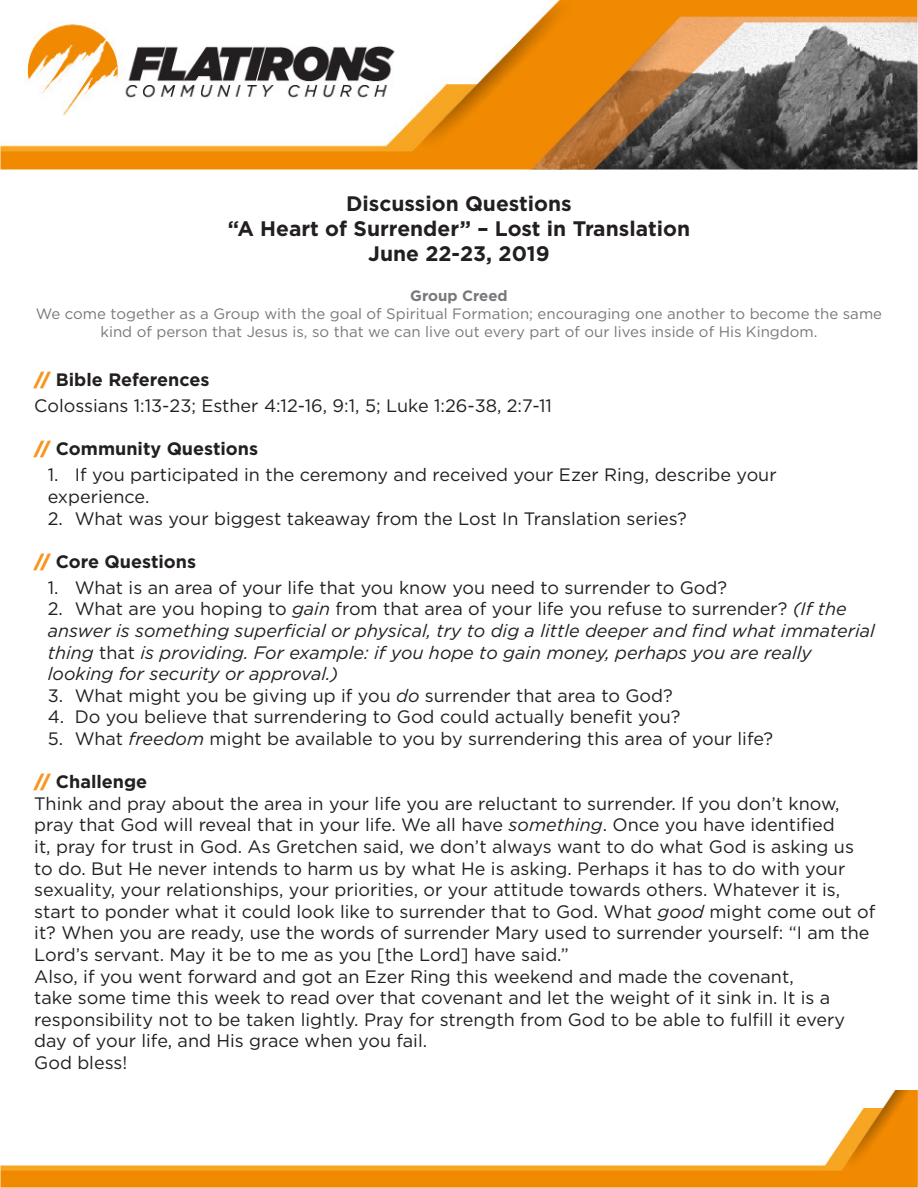
<style>
.page{position:relative;width:918px;height:1188px;background:#fff}
.page>*{position:absolute;margin:0;border:0;box-sizing:border-box;transform-origin:0 0}
.t1{font:700 21px "Gotham";color:#231f20}
.t2{font:18px/21.6px "Gotham";color:#231f20}
.t3{font:italic 18px/21.6px "Gotham";color:#231f20}
.t4{font:700 18px "Gotham";color:#231f20}
.t5{font:15px/18px "Gotham";color:#76787b;text-align:center}
.t6{font:700 15px "Gotham";color:#76787b}
.s1{font-weight:900;color:#f79521}
.s2{font-style:normal}
.s3{font-style:italic}
</style>
<div class="page">
<img style="left:0;top:0;width:918px;height:169px">
<img style="left:0;top:1090px;width:918px;height:98px">
<p class="t1" style="left:346px;top:189px;width:227px">Discussion Questions</p>
<p class="t1" style="left:228px;top:214px;width:464px">“A Heart of Surrender” – Lost in Translation</p>
<p class="t1" style="left:368px;top:240px;width:183px">June 22-23, 2019</p>
<p class="t6" style="left:410px;top:285px;width:99px">Group Creed</p>
<p class="t5" style="left:36px;top:304px;width:848px">We come together as a Group with the goal of Spiritual Formation; encouraging one another to become the same kind of person that Jesus is, so that we can live out every part of our lives inside of His Kingdom.</p>
<p class="t4" style="left:34px;top:368px;width:177px"><span class="s1">//</span> Bible References</p>
<p class="t2" style="left:34px;top:394px;width:519px">Colossians 1:13-23; Esther 4:12-16, 9:1, 5; Luke 1:26-38, 2:7-11</p>
<p class="t4" style="left:34px;top:437px;width:225px"><span class="s1">//</span> Community Questions</p>
<p class="t2" style="left:48px;top:464px;width:730px">1. If you participated in the ceremony and received your Ezer Ring, describe your experience.</p>
<p class="t2" style="left:48px;top:507px;width:640px">2. What was your biggest takeaway from the Lost In Translation series?</p>
<p class="t4" style="left:34px;top:549px;width:163px"><span class="s1">//</span> Core Questions</p>
<p class="t2" style="left:48px;top:576px;width:681px">1. What is an area of your life that you know you need to surrender to God?</p>
<p class="t3" style="left:48px;top:598px;width:829px"><span class="s2">2. What are you hoping to</span> gain <span class="s2">from that area of your life you refuse to surrender?</span> (If the answer is something superficial or physical, try to dig a little deeper and find what immaterial thing <span class="s2">that</span> is providing. For example: if you hope to gain money, perhaps you are really looking for security or approval.)</p>
<p class="t2" style="left:48px;top:684px;width:626px">3. What might you be giving up if you <span class="s3">do</span> surrender that area to God?</p>
<p class="t2" style="left:48px;top:706px;width:634px">4. Do you believe that surrendering to God could actually benefit you?</p>
<p class="t2" style="left:48px;top:727px;width:727px">5. What <span class="s3">freedom</span> might be available to you by surrendering this area of your life?</p>
<p class="t4" style="left:34px;top:770px;width:115px"><span class="s1">//</span> Challenge</p>
<p class="t2" style="left:34px;top:792px;width:843px">Think and pray about the area in your life you are reluctant to surrender. If you don’t know, pray that God will reveal that in your life. We all have <span class="s3">something</span>. Once you have identified<br>it, pray for trust in God. As Gretchen said, we don’t always want to do what God is asking us to do. But He never intends to harm us by what He is asking. Perhaps it has to do with your sexuality, your relationships, your priorities, or your attitude towards others. Whatever it is, start to ponder what it could look like to surrender that to God. What <span class="s3">good</span> might come out of it? When you are ready, use the words of surrender Mary used to surrender yourself: “I am the Lord’s servant. May it be to me as you [the Lord] have said.”</p>
<p class="t2" style="left:34px;top:965px;width:812px">Also, if you went forward and got an Ezer Ring this weekend and made the covenant,<br>take some time this week to read over that covenant and let the weight of it sink in. It is a responsibility not to be taken lightly. Pray for strength from God to be able to fulfill it every day of your life, and His grace when you fail.</p>
<p class="t2" style="left:34px;top:1051px;width:95px">God bless!</p>
</div>
